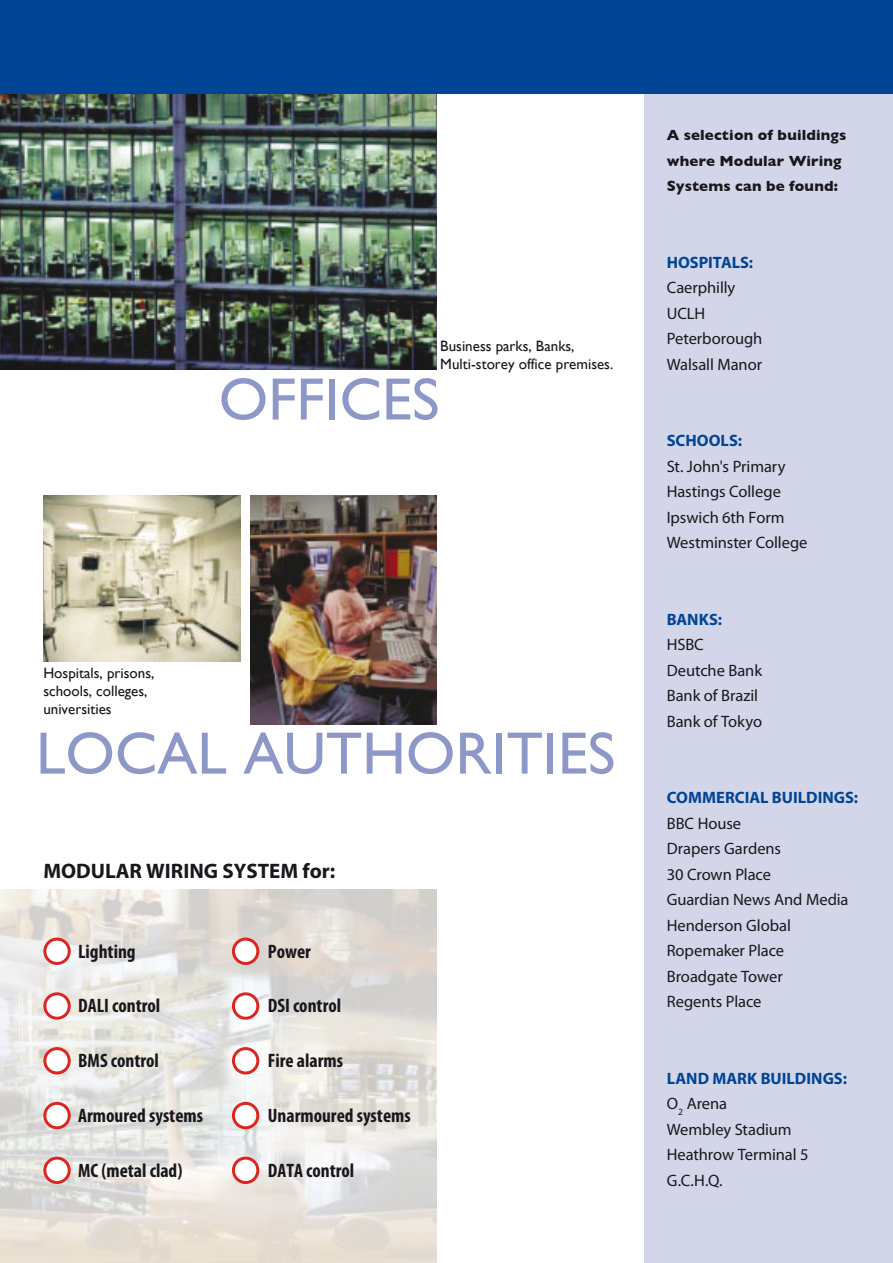
<style>
.page{position:relative;width:893px;height:1263px;background:#fff}
.page>*{position:absolute;margin:0;border:0;box-sizing:border-box;transform-origin:0 0}
.t1{font:60px "Gill Sans";color:#8e98c8}
.t2{font:700 21px "Myriad Pro";color:#1a171c}
.t3{font:700 condensed 19.5px "Myriad Pro";color:#1a171c}
.t4{font:16.5px/25.5px "Myriad Pro";letter-spacing:-.005em;color:#1a171c}
.t5{font:15px/18px "Gill Sans";color:#1a171c}
.t6{font:700 15px/25.5px "Gill Sans";letter-spacing:.01em;color:#1a171c}
.s1{font-weight:700;color:#004595}
</style>
<div class="page">
<img style="left:0;top:889px;width:437px;height:374px">
<img style="left:1px;top:94px;width:436px;height:275px">
<div style="left:644px;top:0;width:249px;height:1263px;background:#d3d5e9"></div>
<div style="left:0;top:0;width:893px;height:94px;background:#004595"></div>
<img style="left:43px;top:496px;width:198px;height:166px">
<img style="left:251px;top:496px;width:186px;height:229px">
<div style="left:45px;top:939px;width:24px;height:24px;background:#fff;border-radius:50%"></div>
<div style="left:43px;top:937px;width:28px;height:28px;border:3px solid #dd2622;border-radius:50%"></div>
<svg style="left:44px;top:993px;width:26px;height:26px"></svg>
<div style="left:43px;top:992px;width:28px;height:28px;border:3px solid #dd2622;border-radius:50%"></div>
<svg style="left:44px;top:1048px;width:26px;height:26px"></svg>
<div style="left:43px;top:1047px;width:28px;height:27px;border:3px solid #dd2622;border-radius:50%"></div>
<svg style="left:44px;top:1102px;width:26px;height:26px"></svg>
<div style="left:43px;top:1102px;width:28px;height:27px;border:3px solid #dd2622;border-radius:50%"></div>
<svg style="left:44px;top:1157px;width:26px;height:26px"></svg>
<div style="left:43px;top:1156px;width:28px;height:28px;border:3px solid #dd2622;border-radius:50%"></div>
<svg style="left:233px;top:938px;width:26px;height:26px"></svg>
<div style="left:232px;top:937px;width:27px;height:28px;border:3px solid #dd2622;border-radius:50%"></div>
<svg style="left:233px;top:993px;width:26px;height:26px"></svg>
<div style="left:232px;top:992px;width:27px;height:28px;border:3px solid #dd2622;border-radius:50%"></div>
<div style="left:233px;top:1048px;width:26px;height:26px;background:#fff;border:2px solid #dd2622;border-radius:50%"></div>
<div style="left:232px;top:1047px;width:27px;height:27px;border:3px solid #dd2622;border-radius:50%"></div>
<div style="left:233px;top:1102px;width:26px;height:26px;background:#fff;border:2px solid #dd2622;border-radius:50%"></div>
<div style="left:232px;top:1102px;width:27px;height:27px;border:3px solid #dd2622;border-radius:50%"></div>
<svg style="left:233px;top:1157px;width:26px;height:26px"></svg>
<div style="left:232px;top:1156px;width:27px;height:28px;border:3px solid #dd2622;border-radius:50%"></div>
<p class="t5" style="left:440px;top:337px;width:175px">Business parks, Banks,<br>Multi-storey office premises.</p>
<p class="t1" style="left:219px;top:364px;width:222px">OFFICES</p>
<p class="t5" style="left:43px;top:664px;width:113px">Hospitals, prisons, schools, colleges, universities</p>
<p class="t1" style="left:36px;top:718px;width:581px">LOCAL AUTHORITIES</p>
<p class="t2" style="left:43px;top:857px;width:293px">MODULAR WIRING SYSTEM for:</p>
<p class="t3" style="left:78px;top:939px;width:59px">Lighting</p>
<p class="t3" style="left:268px;top:939px;width:45px">Power</p>
<p class="t3" style="left:78px;top:994px;width:84px">DALI control</p>
<p class="t3" style="left:268px;top:994px;width:75px">DSI control</p>
<p class="t3" style="left:78px;top:1048px;width:82px">BMS control</p>
<p class="t3" style="left:268px;top:1048px;width:77px">Fire alarms</p>
<p class="t3" style="left:78px;top:1103px;width:126px">Armoured systems</p>
<p class="t3" style="left:268px;top:1103px;width:144px">Unarmoured systems</p>
<p class="t3" style="left:78px;top:1158px;width:106px">MC (metal clad)</p>
<p class="t3" style="left:268px;top:1158px;width:88px">DATA control</p>
<p class="t6" style="left:667px;top:122px;width:181px">A selection of buildings where Modular Wiring<br>Systems can be found:</p>
<p class="t4" style="left:667px;top:249px;width:97px"><span class="s1">HOSPITALS:<br></span>Caerphilly<br>UCLH<br>Peterborough<br>Walsall Manor</p>
<p class="t4" style="left:667px;top:428px;width:142px"><span class="s1">SCHOOLS:<br></span>St. John's Primary<br>Hastings College<br>Ipswich 6th Form<br>Westminster College</p>
<p class="t4" style="left:667px;top:606px;width:97px"><span class="s1">BANKS:<br></span>HSBC<br>Deutche Bank<br>Bank of Brazil<br>Bank of Tokyo</p>
<p class="t4" style="left:667px;top:785px;width:193px"><span class="s1">COMMERCIAL BUILDINGS:<br></span>BBC House<br>Drapers Gardens<br>30 Crown Place<br>Guardian News And Media<br>Henderson Global<br>Ropemaker Place<br>Broadgate Tower<br>Regents Place</p>
<p class="t4" style="left:667px;top:1065px;width:182px"><span class="s1">LAND MARK BUILDINGS:<br></span>O<sub>2</sub> Arena<br>Wembley Stadium<br>Heathrow Terminal 5<br>G.C.H.Q.</p>
</div>
